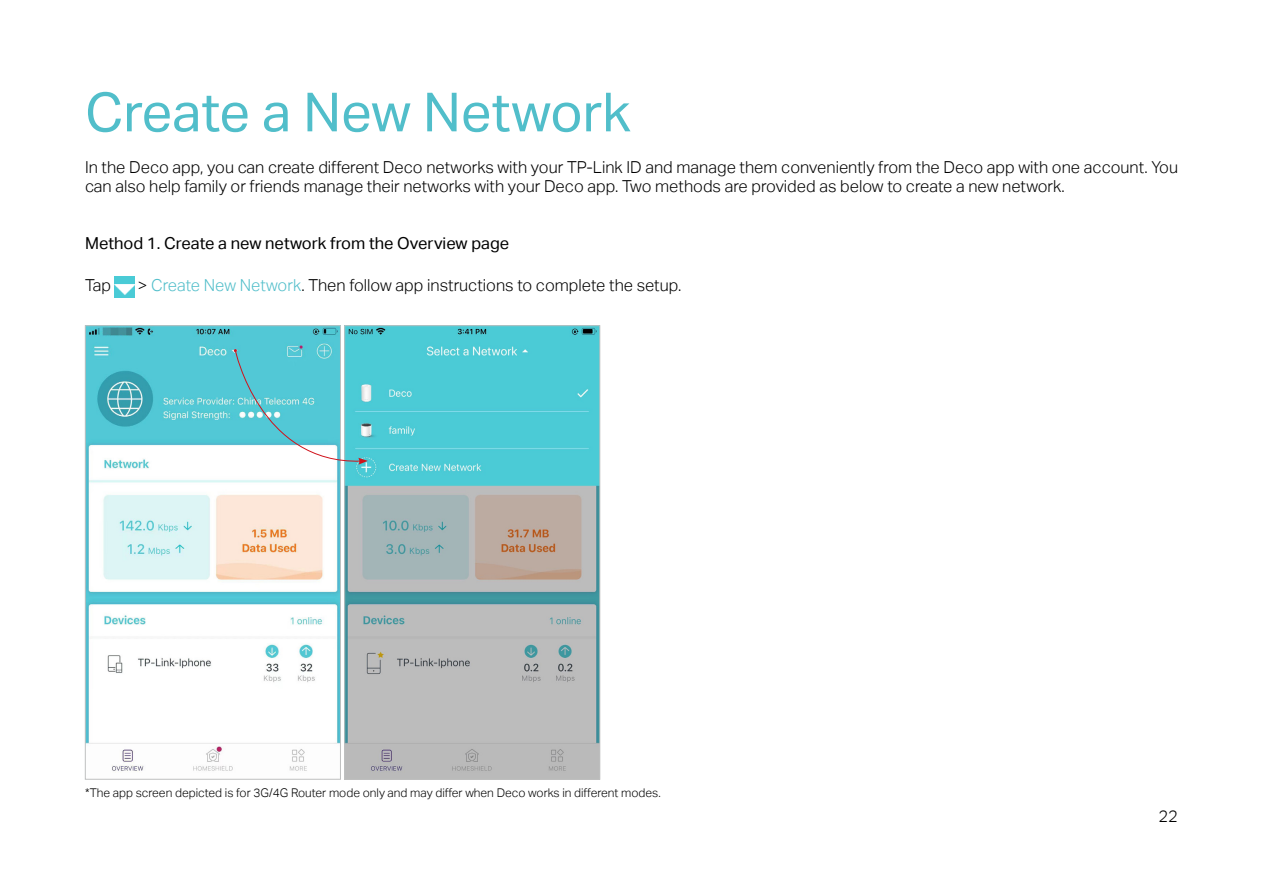
<style>
.page{position:relative;width:1263px;height:893px;background:#fff}
.page>*{position:absolute;margin:0;border:0;box-sizing:border-box;transform-origin:0 0}
.标题一{font:54px "TP Link Aktiv Regular";color:#51beca}
.正文{font:16.5px/19.8px "TP Link Aktiv Light";color:#000}
.正文-2{font:16.5px "TP Link Aktiv Regular";color:#000}
.Note{font:12px "TP Link Aktiv Light";color:#000}
.s1{color:#51beca}
</style>
<div class="page">
<img style="left:115px;top:276px;width:19px;height:22px">
<img style="left:87px;top:327px;width:252px;height:446px">
<div style="left:85px;top:325px;width:256px;height:454px;border:1px solid #bfc0c0"></div>
<img style="left:346px;top:327px;width:252px;height:450px">
<div style="left:344px;top:325px;width:256px;height:454px;border:1px solid #bfc0c0"></div>
<svg style="left:234px;top:349px;width:134px;height:116px"></svg>
<p class="标题一" style="left:85px;top:81px;width:547px">Create a New Network</p>
<p class="正文" style="left:85px;top:157px;width:1094px">In the Deco app, you can create different Deco networks with your TP-Link ID and manage them conveniently from the Deco app with one account. You can also help family or friends manage their networks with your Deco app. Two methods are provided as below to create a new network.</p>
<p class="正文-2" style="left:85px;top:234px;width:426px">Method 1. Create a new network from the Overview page</p>
<p class="正文" style="left:85px;top:275px;width:28px">Tap</p>
<p class="正文" style="left:138px;top:275px;width:545px">&gt; <span class="s1">Create New Network</span>. Then follow app instructions to complete the setup.</p>
<p class="Note" style="left:85px;top:786px;width:577px">*The app screen depicted is for 3G/4G Router mode only and may differ when Deco works in different modes.</p>
<p class="正文" style="left:1158px;top:806px;width:21px">22</p>
</div>
